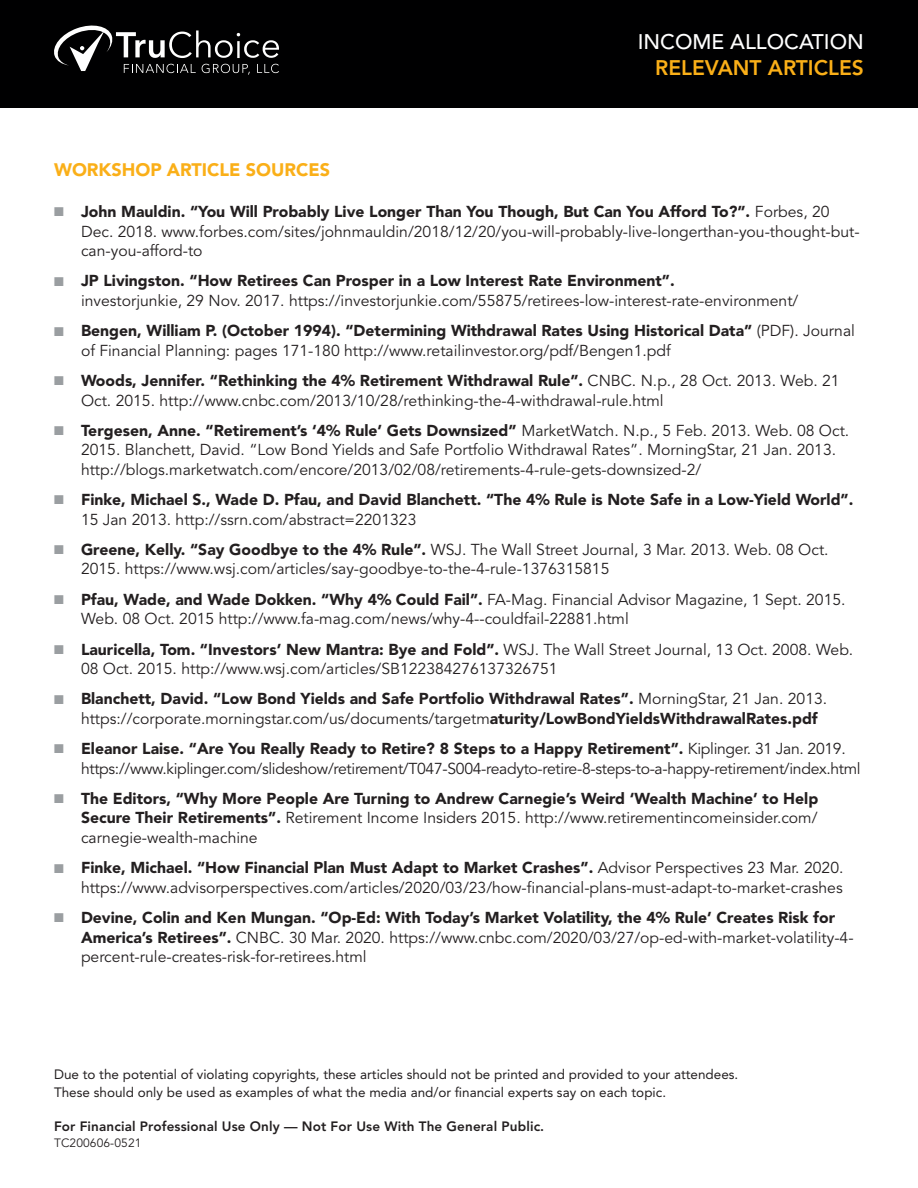
<style>
.page{position:relative;width:918px;height:1188px;background:#fff}
.page>*{position:absolute;margin:0;border:0;box-sizing:border-box;transform-origin:0 0}
.t1{font:500 21px "Avenir";color:#fff}
.t2{font:800 21px "Avenir";color:#faaf18}
.Paragraph_Style_1{font:900 18px "Avenir";color:#faaf18}
.t3{font:15.75px/19.5px "Avenir";color:#231f20}
.t4{font:900 15.75px/19.5px "Avenir";color:#231f20}
.t5{font:15.75px/19.5px "Avenir";letter-spacing:-.02em;color:#231f20}
.t6{font:13.5px "Avenir";color:#231f20}
.t7{font:800 13.5px "Avenir";letter-spacing:.01em;color:#231f20}
.t8{font:12px "Avenir";letter-spacing:.01em;color:#231f20}
.s1{color:#9a9ea1}
.s2{font-weight:900}
.s3{font-weight:400}
</style>
<div class="page">
<div style="left:0;top:0;width:918px;height:108px;background:#000001"></div>
<svg style="left:54px;top:26px;width:225px;height:49px"></svg>
<p class="Paragraph_Style_1" style="left:54px;top:159px;width:278px">WORKSHOP ARTICLE SOURCES</p>
<h1 class="t1" style="left:638px;top:30px;width:228px">INCOME ALLOCATION</h1>
<h1 class="t2" style="left:655px;top:55px;width:210px">RELEVANT ARTICLES</h1>
<p class="t3" style="left:81px;top:202px;width:780px;text-indent:-27px"><span class="s1">■</span> <span class="s2">John Mauldin. “You Will Probably Live Longer Than You Though, But Can You Afford To?”.</span> Forbes, 20<br>Dec. 2018. www.forbes.com/sites/johnmauldin/2018/12/20/you-will-probably-live-longerthan-you-thought-but&shy;can-you-afford-to</p>
<p class="t3" style="left:81px;top:272px;width:719px;text-indent:-27px"><span class="s1">■</span> <span class="s2">JP Livingston. “How Retirees Can Prosper in a Low Interest Rate Environment”.<br></span>investorjunkie, 29 Nov. 2017. https://investorjunkie.com/55875/retirees-low-interest-rate-environment/</p>
<p class="t3" style="left:81px;top:322px;width:776px;text-indent:-27px"><span class="s1">■</span> <span class="s2">Bengen, William P. (October 1994). “Determining Withdrawal Rates Using Historical Data”</span> (PDF). Journal of Financial Planning: pages 171-180 http://www.retailinvestor.org/pdf/Bengen1.pdf</p>
<p class="t3" style="left:81px;top:371px;width:760px;text-indent:-27px"><span class="s1">■</span> <span class="s2">Woods, Jennifer. “Rethinking the 4% Retirement Withdrawal Rule”.</span> CNBC. N.p., 28 Oct. 2013. Web. 21<br>Oct. 2015. http://www.cnbc.com/2013/10/28/rethinking-the-4-withdrawal-rule.html</p>
<p class="t3" style="left:81px;top:421px;width:770px;text-indent:-27px"><span class="s1">■</span> <span class="s2">Tergesen, Anne. “Retirement’s ‘4% Rule’ Gets Downsized”</span> MarketWatch. N.p., 5 Feb. 2013. Web. 08 Oct.<br>2015. Blanchett, David. “Low Bond Yields and Safe Portfolio Withdrawal Rates”. MorningStar, 21 Jan. 2013. http://blogs.marketwatch.com/encore/2013/02/08/retirements-4-rule-gets-downsized-2/</p>
<p class="t4" style="left:81px;top:490px;width:774px;text-indent:-27px"><span class="s1">■</span> Finke, Michael S., Wade D. Pfau, and David Blanchett. “The 4% Rule is Note Safe in a Low-Yield World”.<br><span class="s3">15 Jan 2013. http://ssrn.com/abstract=2201323</span></p>
<p class="t3" style="left:81px;top:540px;width:749px;text-indent:-27px"><span class="s1">■</span> <span class="s2">Greene, Kelly. “Say Goodbye to the 4% Rule”.</span> WSJ. The Wall Street Journal, 3 Mar. 2013. Web. 08 Oct.<br>2015. https://www.wsj.com/articles/say-goodbye-to-the-4-rule-1376315815</p>
<p class="t3" style="left:81px;top:590px;width:766px;text-indent:-27px"><span class="s1">■</span> <span class="s2">Pfau, Wade, and Wade Dokken. “Why 4% Could Fail”.</span> FA-Mag. Financial Advisor Magazine, 1 Sept. 2015.<br>Web. 08 Oct. 2015 http://www.fa-mag.com/news/why-4--couldfail-22881.html</p>
<p class="t3" style="left:81px;top:640px;width:774px;text-indent:-27px"><span class="s1">■</span> <span class="s2">Lauricella, Tom. “Investors’ New Mantra: Bye and Fold”.</span> WSJ. The Wall Street Journal, 13 Oct. 2008. Web.<br>08 Oct. 2015. http://www.wsj.com/articles/SB122384276137326751</p>
<p class="t4" style="left:81px;top:689px;width:748px;text-indent:-27px"><span class="s1">■</span> Blanchett, David. “Low Bond Yields and Safe Portfolio Withdrawal Rates”. <span class="s3">MorningStar, 21 Jan. 2013. https://corporate.morningstar.com/us/documents/targetm</span>aturity/LowBondYieldsWithdrawalRates.pdf</p>
<p class="t5" style="left:81px;top:739px;width:781px;text-indent:-27px"><span class="s1">■</span> <span class="s2">Eleanor Laise. “Are You Really Ready to Retire? 8 Steps to a Happy Retirement”.</span> Kiplinger. 31 Jan. 2019. https://www.kiplinger.com/slideshow/retirement/T047-S004-readyto-retire-8-steps-to-a-happy-retirement/index.html</p>
<p class="t4" style="left:81px;top:789px;width:739px;text-align:justify;text-indent:-27px"><span class="s1">■</span> The Editors, “Why More People Are Turning to Andrew Carnegie’s Weird ‘Wealth Machine’ to Help Secure Their Retirements”. <span class="s3">Retirement Income Insiders 2015. http://www.retirementincomeinsider.com/ carnegie-wealth-machine</span></p>
<p class="t3" style="left:54px;top:859px;width:791px;text-align:right"><span class="s1">■</span> <span class="s2">Finke, Michael. “How Financial Plan Must Adapt to Market Crashes”.</span> Advisor Perspectives 23 Mar. 2020. https://www.advisorperspectives.com/articles/2020/03/23/how-financial-plans-must-adapt-to-market-crashes</p>
<p class="t3" style="left:81px;top:908px;width:774px;text-indent:-27px"><span class="s1">■</span> <span class="s2">Devine, Colin and Ken Mungan. “Op-Ed: With Today’s Market Volatility, the 4% Rule’ Creates Risk for<br>America’s Retirees”.</span> CNBC. 30 Mar. 2020. https://www.cnbc.com/2020/03/27/op-ed-with-market-volatility-4- percent-rule-creates-risk-for-retirees.html</p>
<p class="t6" style="left:54px;top:1067px;width:686px">Due to the potential of violating copyrights, these articles should not be printed and provided to your attendees.</p>
<p class="t6" style="left:54px;top:1085px;width:614px">These should only be used as examples of what the media and/or financial experts say on each topic.</p>
<p class="t7" style="left:54px;top:1118px;width:492px">For Financial Professional Use Only — Not For Use With The General Public.</p>
<p class="t8" style="left:54px;top:1136px;width:89px">TC200606-0521</p>
</div>
